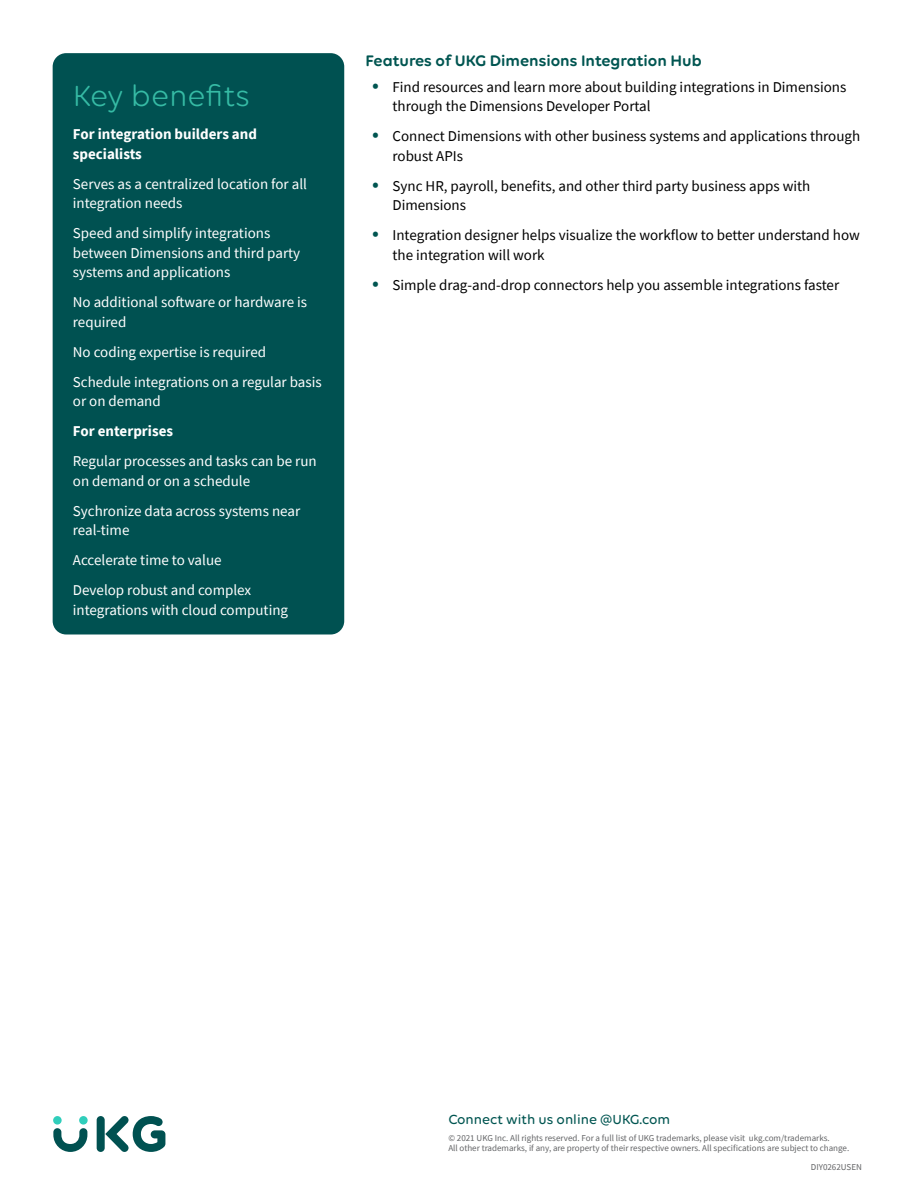
<style>
.page{position:relative;width:918px;height:1188px;background:#fff}
.page>*{position:absolute;margin:0;border:0;box-sizing:border-box;transform-origin:0 0}
.t1{font:31.5px "Volte Rounded";color:#36bba5}
.t2{font:600 16.5px "Volte Rounded";color:#005551}
.t3{font:15px/19.5px "Source Sans Pro";color:#fff}
.t4{font:15px/19.5px "Source Sans Pro";color:#000}
.t5{font:700 15px/19.5px "Source Sans Pro";color:#fff}
.t6{font:500 14.25px "Volte Rounded";color:#005551}
.t7{font:9px/10.5px "Source Sans Pro";color:#636466}
.s1{font-size:22.5px;color:#005551}
</style>
<div class="page">
<div style="left:53px;top:53px;width:291px;height:582px;background:#005151;border-radius:14px"></div>
<div style="left:97px;top:1116px;width:8px;height:36px;background:#005151;border-radius:4px"></div>
<svg style="left:105px;top:1116px;width:60px;height:36px"></svg>
<div style="left:53px;top:1116px;width:9px;height:9px;background:#30cebb;border-radius:50%"></div>
<div style="left:79px;top:1116px;width:9px;height:9px;background:#30cebb;border-radius:50%"></div>
<svg style="left:53px;top:1128px;width:34px;height:24px"></svg>
<h1 class="t1" style="left:73px;top:78px;width:178px">Key benefits</h1>
<p class="t5" style="left:73px;top:125px;width:186px">For integration builders and specialists</p>
<p class="t3" style="left:73px;top:174px;width:236px">Serves as a centralized location for all integration needs</p>
<p class="t3" style="left:73px;top:224px;width:229px">Speed and simplify integrations between Dimensions and third party systems and applications</p>
<p class="t3" style="left:73px;top:293px;width:236px">No additional software or hardware is required</p>
<p class="t3" style="left:73px;top:337px;width:250px;line-height:30px">No coding expertise is required<br>Schedule integrations on a regular basis</p>
<p class="t3" style="left:73px;top:392px;width:89px">or on demand</p>
<p class="t5" style="left:73px;top:422px;width:102px">For enterprises</p>
<p class="t3" style="left:73px;top:452px;width:245px">Regular processes and tasks can be run on demand or on a schedule</p>
<p class="t3" style="left:73px;top:501px;width:229px">Sychronize data across systems near real-time</p>
<p class="t3" style="left:73px;top:545px;width:180px;line-height:30px">Accelerate time to value<br>Develop robust and complex</p>
<p class="t3" style="left:73px;top:600px;width:217px">integrations with cloud computing</p>
<p class="t2" style="left:366px;top:50px;width:338px">Features of UKG Dimensions Integration Hub</p>
<p class="t4" style="left:393px;top:77px;width:455px;text-indent:-20px"><span class="s1">•</span> Find resources and learn more about building integrations in Dimensions through the Dimensions Developer Portal</p>
<p class="t4" style="left:393px;top:126px;width:469px;text-indent:-20px"><span class="s1">•</span> Connect Dimensions with other business systems and applications through robust APIs</p>
<p class="t4" style="left:393px;top:176px;width:419px;text-indent:-20px"><span class="s1">•</span> Sync HR, payroll, benefits, and other third party business apps with<br>Dimensions</p>
<p class="t4" style="left:393px;top:225px;width:469px;text-indent:-20px"><span class="s1">•</span> Integration designer helps visualize the workflow to better understand how the integration will work</p>
<p class="t4" style="left:372px;top:275px;width:468px"><span class="s1">•</span> Simple drag-and-drop connectors help you assemble integrations faster</p>
<p class="t6" style="left:448px;top:1111px;width:223px">Connect with us online @UKG.com</p>
<p class="t7" style="left:448px;top:1132px;width:402px">© 2021 UKG Inc. All rights reserved. For a full list of UKG trademarks, please visit ukg.com/trademarks.<br>All other trademarks, if any, are property of their respective owners. All specifications are subject to change.</p>
<p class="t7" style="left:811px;top:1161px;width:53px">DIY0262USEN</p>
</div>
